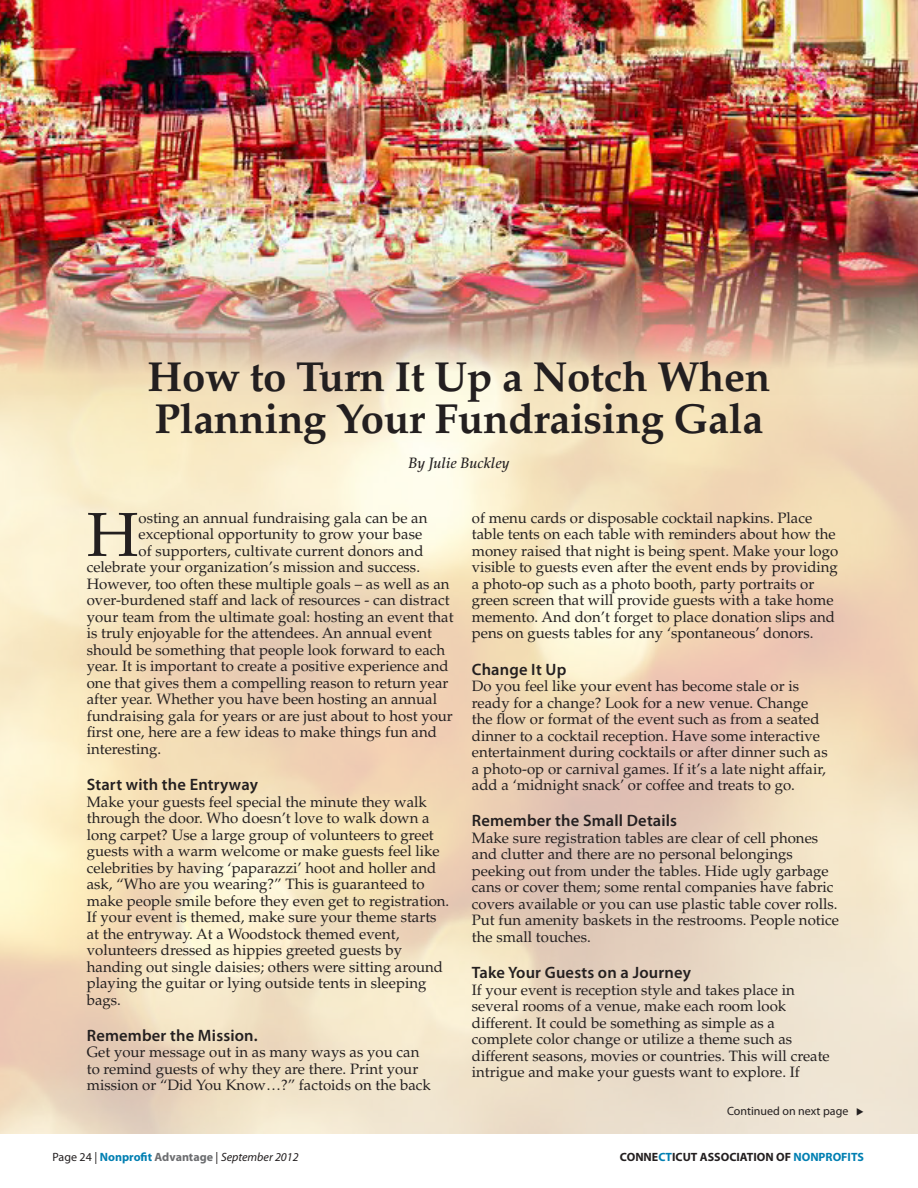
<style>
.page{position:relative;width:918px;height:1188px;background:#fff}
.page>*{position:absolute;margin:0;border:0;box-sizing:border-box;transform-origin:0 0}
.t1{font:62.1px "Palatino LT Std";color:#231f20}
.t2{font:700 42px/42px "Palatino LT Std";letter-spacing:-.01em;color:#231f20}
.t3{font:600 16.5px "Myriad Pro";letter-spacing:.01em;color:#231f20}
.t4{font:15px/16.5px "Palatino LT Std";color:#231f20}
.t5{font:italic 500 15px "Palatino LT Std";color:#231f20}
.t6{font:italic 12px "Myriad Pro";color:#231f20}
.t7{font:700 12px "Myriad Pro";color:#231f20}
.t8{font:12px "Myriad Pro";color:#231f20}
.s1{font-style:normal}
.s2{font-weight:700;font-style:normal;color:#007fb2}
.s3{font-weight:700;font-style:normal;color:#6c6d70}
.s4{color:#007fb2}
</style>
<div class="page">
<img style="left:0;top:0;width:918px;height:395px">
<p class="t2" style="left:148px;top:356px;width:624px">How to Turn It Up a Notch When<br>Planning Your Fundraising Gala</p>
<p class="t5" style="left:408px;top:454px;width:103px">By Julie Buckley</p>
<p class="t1" style="left:87px;top:498px;width:53px">H</p>
<p class="t4" style="left:138px;top:510px;width:291px">osting an annual fundraising gala can be an</p>
<p class="t4" style="left:138px;top:526px;width:285px">exceptional opportunity to grow your base</p>
<p class="t4" style="left:138px;top:543px;width:287px">of supporters, cultivate current donors and</p>
<p class="t4" style="left:87px;top:559px;width:335px">celebrate your organization’s mission and success.</p>
<p class="t4" style="left:87px;top:576px;width:364px">However, too often these multiple goals – as well as an</p>
<p class="t4" style="left:87px;top:592px;width:364px">over-burdened staff and lack of resources - can distract</p>
<p class="t4" style="left:87px;top:609px;width:368px">your team from the ultimate goal: hosting an event that</p>
<p class="t4" style="left:87px;top:625px;width:347px">is truly enjoyable for the attendees. An annual event</p>
<p class="t4" style="left:87px;top:642px;width:360px">should be something that people look forward to each</p>
<p class="t4" style="left:87px;top:658px;width:363px">year. It is important to create a positive experience and</p>
<p class="t4" style="left:87px;top:675px;width:363px">one that gives them a compelling reason to return year</p>
<p class="t4" style="left:87px;top:691px;width:352px">after year. Whether you have been hosting an annual</p>
<p class="t4" style="left:87px;top:708px;width:368px">fundraising gala for years or are just about to host your</p>
<p class="t4" style="left:87px;top:724px;width:352px">first one, here are a few ideas to make things fun and</p>
<p class="t4" style="left:87px;top:741px;width:76px">interesting.</p>
<p class="t3" style="left:87px;top:774px;width:173px">Start with the Entryway</p>
<p class="t4" style="left:87px;top:794px;width:364px">Make your guests feel special the minute they walk through the door. Who doesn’t love to walk down a long carpet? Use a large group of volunteers to greet guests with a warm welcome or make guests feel like celebrities by having ‘paparazzi’ hoot and holler and ask, “Who are you wearing?” This is guaranteed to make people smile before they even get to registration.<br>If your event is themed, make sure your theme starts at the entryway. At a Woodstock themed event, volunteers dressed as hippies greeted guests by handing out single daisies; others were sitting around playing the guitar or lying outside tents in sleeping bags.</p>
<p class="t3" style="left:87px;top:1025px;width:173px">Remember the Mission.</p>
<p class="t4" style="left:87px;top:1044px;width:346px">Get your message out in as many ways as you can to remind guests of why they are there. Print your mission or “Did You Know…?” factoids on the back</p>
<p class="t4" style="left:472px;top:510px;width:368px">of menu cards or disposable cocktail napkins. Place table tents on each table with reminders about how the money raised that night is being spent. Make your logo visible to guests even after the event ends by providing a photo-op such as a photo booth, party portraits or green screen that will provide guests with a take home memento. And don’t forget to place donation slips and pens on guests tables for any ‘spontaneous’ donors.</p>
<p class="t3" style="left:472px;top:659px;width:96px">Change It Up</p>
<p class="t4" style="left:472px;top:678px;width:357px">Do you feel like your event has become stale or is ready for a change? Look for a new venue. Change the flow or format of the event such as from a seated dinner to a cocktail reception. Have some interactive entertainment during cocktails or after dinner such as a photo-op or carnival games. If it’s a late night affair, add a ‘midnight snack’ or coffee and treats to go.</p>
<p class="t3" style="left:472px;top:810px;width:207px">Remember the Small Details</p>
<p class="t4" style="left:472px;top:830px;width:369px">Make sure registration tables are clear of cell phones and clutter and there are no personal belongings peeking out from under the tables. Hide ugly garbage cans or cover them; some rental companies have fabric covers available or you can use plastic table cover rolls.<br>Put fun amenity baskets in the restrooms. People notice the small touches.</p>
<p class="t3" style="left:472px;top:962px;width:221px">Take Your Guests on a Journey</p>
<p class="t4" style="left:472px;top:982px;width:359px">If your event is reception style and takes place in several rooms of a venue, make each room look different. It could be something as simple as a complete color change or utilize a theme such as different seasons, movies or countries. This will create intrigue and make your guests want to explore. If</p>
<p class="t8" style="left:727px;top:1104px;width:138px">Continued on next page ◆</p>
<p class="t6" style="left:52px;top:1149px;width:248px"><span class="s1">Page 24 |</span> <span class="s2">Nonprofit</span> <span class="s3">Advantage</span> <span class="s1">|</span> September 2012</p>
<p class="t7" style="left:620px;top:1149px;width:246px">CONNE<span class="s4">CT</span>ICUT ASSOCIATION OF <span class="s4">NONPROFITS</span></p>
</div>
